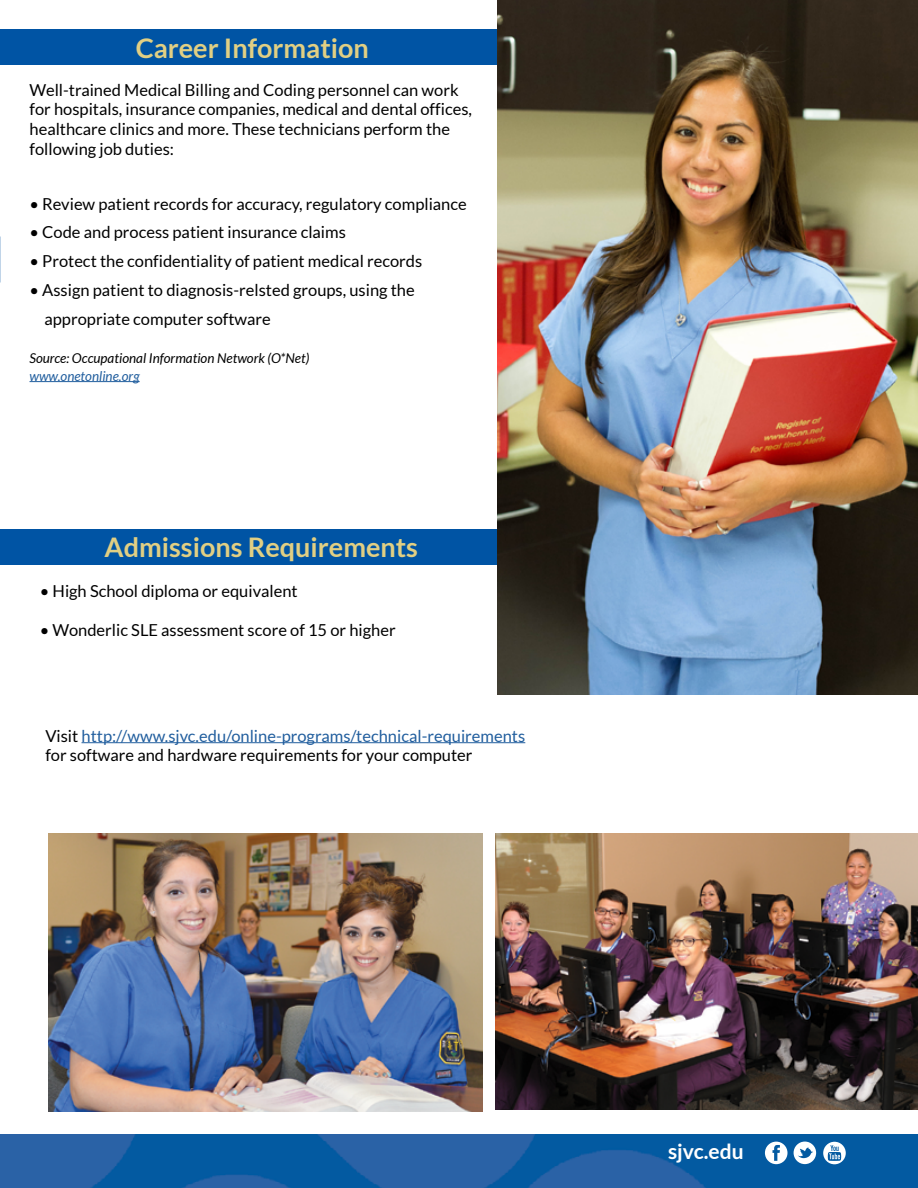
<style>
.page{position:relative;width:918px;height:1188px;background:#fff}
.page>*{position:absolute;margin:0;border:0;box-sizing:border-box;transform-origin:0 0}
.t1{font:700 27px "Lato";color:#e1cf83}
.t2{font:700 21px "Lato";color:#fff}
.t3{font:16.5px "Lato";color:#000}
.t4{font:16.5px "Lato";color:#215e9e}
.t5{font:italic 13.5px "Lato";color:#000}
.t6{font:italic 13.5px "Lato";color:#215e9e}
.s1{color:#000}
</style>
<div class="page">
<div style="left:0;top:29px;width:778px;height:36px;background:#0054a4"></div>
<div style="left:0;top:529px;width:510px;height:36px;background:#0054a4"></div>
<img style="left:0;top:1134px;width:918px;height:54px">
<img style="left:497px;top:0;width:421px;height:694px">
<img style="left:49px;top:833px;width:434px;height:279px">
<svg style="left:794px;top:1142px;width:22px;height:22px"></svg>
<svg style="left:765px;top:1142px;width:23px;height:22px"></svg>
<svg style="left:823px;top:1142px;width:23px;height:22px"></svg>
<img style="left:496px;top:833px;width:422px;height:276px">
<img style="left:0;top:252px;width:1px;height:277px">
<hr style="left:30px;top:381px;width:110px;height:1px;background:#215e9e">
<hr style="left:82px;top:742px;width:443px;height:1px;background:#215e9e">
<p class="t1" style="left:136px;top:33px;width:235px">Career Information</p>
<p class="t3" style="left:30px;top:80px;width:431px">Well-trained Medical Billing and Coding personnel can work</p>
<p class="t3" style="left:30px;top:100px;width:444px">for hospitals, insurance companies, medical and dental offices,</p>
<p class="t3" style="left:30px;top:120px;width:422px">healthcare clinics and more. These technicians perform the</p>
<p class="t3" style="left:30px;top:140px;width:146px">following job duties:</p>
<p class="t3" style="left:30px;top:194px;width:439px">• Review patient records for accuracy, regulatory compliance</p>
<p class="t3" style="left:30px;top:223px;width:318px">• Code and process patient insurance claims</p>
<p class="t3" style="left:30px;top:252px;width:394px">• Protect the confidentiality of patient medical records</p>
<p class="t3" style="left:30px;top:281px;width:387px">• Assign patient to diagnosis-relsted groups, using the</p>
<p class="t3" style="left:45px;top:310px;width:228px">appropriate computer software</p>
<p class="t5" style="left:30px;top:350px;width:282px">Source: Occupational Information Network (O*Net)</p>
<p class="t6" style="left:30px;top:368px;width:112px">www.onetonline.org</p>
<p class="t1" style="left:105px;top:532px;width:315px">Admissions Requirements</p>
<p class="t3" style="left:40px;top:582px;width:259px">• High School diploma or equivalent</p>
<p class="t3" style="left:40px;top:621px;width:357px">• Wonderlic SLE assessment score of 15 or higher</p>
<p class="t4" style="left:45px;top:726px;width:481px"><span class="s1">Visit</span> http://www.sjvc.edu/online-programs/technical-requirements</p>
<p class="t3" style="left:45px;top:746px;width:429px">for software and hardware requirements for your computer</p>
<p class="t2" style="left:668px;top:1140px;width:77px">sjvc.edu</p>
</div>
